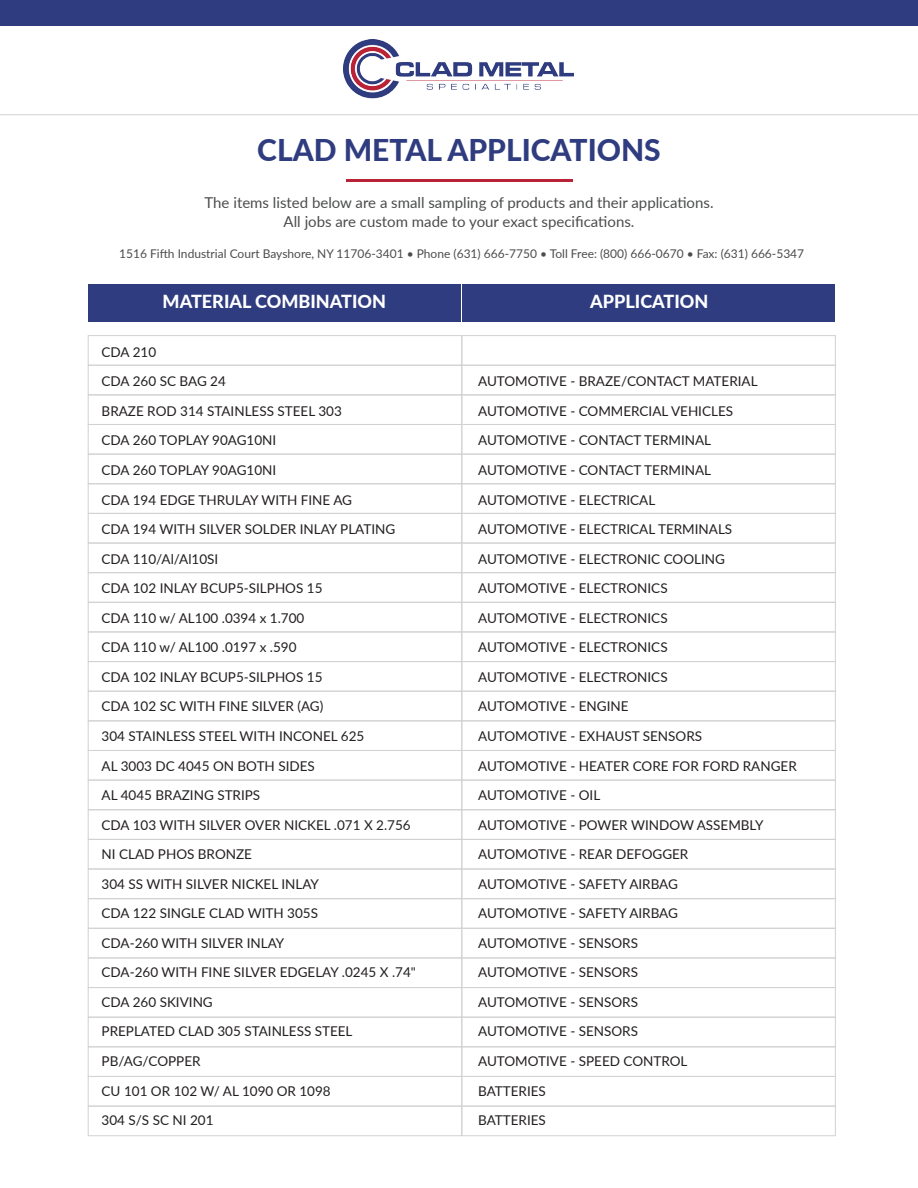
<style>
.page{position:relative;width:918px;height:1188px;background:#fff}
.page>*{position:absolute;margin:0;border:0;box-sizing:border-box;transform-origin:0 0}
.t1{font:800 30px "Lato";color:#2f3c7f}
.t2{font:800 18px "Lato";color:#fff}
.t3{font:15px/19.5px "Lato";color:#4b4c4c;text-align:center}
.t4{font:13.5px/29.5px "Lato";color:#231f20}
.t5{font:12px "Lato";color:#4b4c4c}
</style>
<div class="page">
<img style="left:344px;top:40px;width:230px;height:59px">
<div style="left:0;top:0;width:918px;height:26px;background:#2f3c7f"></div>
<hr style="left:346px;top:180px;width:226px;height:2px;background:#b92237">
<hr style="left:0;top:114px;width:918px;height:1px;background:#d1d2d4">
<div style="left:88px;top:335px;width:374px;height:31px;border:1px solid #d1d2d4"></div>
<div style="left:461px;top:335px;width:375px;height:31px;border:1px solid #d1d2d4"></div>
<div style="left:88px;top:365px;width:374px;height:30px;border:1px solid #d1d2d4"></div>
<div style="left:461px;top:365px;width:375px;height:30px;border:1px solid #d1d2d4"></div>
<div style="left:88px;top:394px;width:374px;height:31px;border:1px solid #d1d2d4"></div>
<div style="left:461px;top:394px;width:375px;height:31px;border:1px solid #d1d2d4"></div>
<div style="left:88px;top:424px;width:374px;height:31px;border:1px solid #d1d2d4"></div>
<div style="left:461px;top:424px;width:375px;height:31px;border:1px solid #d1d2d4"></div>
<div style="left:88px;top:454px;width:374px;height:30px;border:1px solid #d1d2d4"></div>
<div style="left:461px;top:454px;width:375px;height:30px;border:1px solid #d1d2d4"></div>
<div style="left:88px;top:483px;width:374px;height:31px;border:1px solid #d1d2d4"></div>
<div style="left:461px;top:483px;width:375px;height:31px;border:1px solid #d1d2d4"></div>
<div style="left:88px;top:513px;width:374px;height:30px;border:1px solid #d1d2d4"></div>
<div style="left:461px;top:513px;width:375px;height:30px;border:1px solid #d1d2d4"></div>
<div style="left:88px;top:543px;width:374px;height:30px;border:1px solid #d1d2d4"></div>
<div style="left:461px;top:543px;width:375px;height:30px;border:1px solid #d1d2d4"></div>
<div style="left:88px;top:572px;width:374px;height:31px;border:1px solid #d1d2d4"></div>
<div style="left:461px;top:572px;width:375px;height:31px;border:1px solid #d1d2d4"></div>
<div style="left:88px;top:602px;width:374px;height:30px;border:1px solid #d1d2d4"></div>
<div style="left:461px;top:602px;width:375px;height:30px;border:1px solid #d1d2d4"></div>
<div style="left:88px;top:632px;width:374px;height:30px;border:1px solid #d1d2d4"></div>
<div style="left:461px;top:632px;width:375px;height:30px;border:1px solid #d1d2d4"></div>
<div style="left:88px;top:661px;width:374px;height:31px;border:1px solid #d1d2d4"></div>
<div style="left:461px;top:661px;width:375px;height:31px;border:1px solid #d1d2d4"></div>
<div style="left:88px;top:691px;width:374px;height:30px;border:1px solid #d1d2d4"></div>
<div style="left:461px;top:691px;width:375px;height:30px;border:1px solid #d1d2d4"></div>
<div style="left:88px;top:720px;width:374px;height:31px;border:1px solid #d1d2d4"></div>
<div style="left:461px;top:720px;width:375px;height:31px;border:1px solid #d1d2d4"></div>
<div style="left:88px;top:750px;width:374px;height:30px;border:1px solid #d1d2d4"></div>
<div style="left:461px;top:750px;width:375px;height:30px;border:1px solid #d1d2d4"></div>
<div style="left:88px;top:780px;width:374px;height:30px;border:1px solid #d1d2d4"></div>
<div style="left:461px;top:780px;width:375px;height:30px;border:1px solid #d1d2d4"></div>
<div style="left:88px;top:809px;width:374px;height:31px;border:1px solid #d1d2d4"></div>
<div style="left:461px;top:809px;width:375px;height:31px;border:1px solid #d1d2d4"></div>
<div style="left:88px;top:839px;width:374px;height:30px;border:1px solid #d1d2d4"></div>
<div style="left:461px;top:839px;width:375px;height:30px;border:1px solid #d1d2d4"></div>
<div style="left:88px;top:869px;width:374px;height:30px;border:1px solid #d1d2d4"></div>
<div style="left:461px;top:869px;width:375px;height:30px;border:1px solid #d1d2d4"></div>
<div style="left:88px;top:898px;width:374px;height:31px;border:1px solid #d1d2d4"></div>
<div style="left:461px;top:898px;width:375px;height:31px;border:1px solid #d1d2d4"></div>
<div style="left:88px;top:928px;width:374px;height:30px;border:1px solid #d1d2d4"></div>
<div style="left:461px;top:928px;width:375px;height:30px;border:1px solid #d1d2d4"></div>
<div style="left:88px;top:958px;width:374px;height:30px;border:1px solid #d1d2d4"></div>
<div style="left:461px;top:958px;width:375px;height:30px;border:1px solid #d1d2d4"></div>
<div style="left:88px;top:987px;width:374px;height:31px;border:1px solid #d1d2d4"></div>
<div style="left:461px;top:987px;width:375px;height:31px;border:1px solid #d1d2d4"></div>
<div style="left:88px;top:1017px;width:374px;height:30px;border:1px solid #d1d2d4"></div>
<div style="left:461px;top:1017px;width:375px;height:30px;border:1px solid #d1d2d4"></div>
<div style="left:88px;top:1046px;width:374px;height:31px;border:1px solid #d1d2d4"></div>
<div style="left:461px;top:1046px;width:375px;height:31px;border:1px solid #d1d2d4"></div>
<div style="left:88px;top:284px;width:373px;height:38px;background:#2f3c7f"></div>
<div style="left:463px;top:284px;width:372px;height:38px;background:#2f3c7f"></div>
<div style="left:88px;top:1076px;width:374px;height:30px;border:1px solid #d1d2d4"></div>
<div style="left:461px;top:1076px;width:375px;height:30px;border:1px solid #d1d2d4"></div>
<div style="left:88px;top:1106px;width:374px;height:30px;border:1px solid #d1d2d4"></div>
<div style="left:461px;top:1106px;width:375px;height:30px;border:1px solid #d1d2d4"></div>
<h1 class="t1" style="left:257px;top:128px;width:405px">CLAD METAL APPLICATIONS</h1>
<p class="t3" style="left:205px;top:192px;width:510px">The items listed below are a small sampling of products and their applications.<br>All jobs are custom made to your exact specifications.</p>
<p class="t5" style="left:119px;top:245px;width:687px">1516 Fifth Industrial Court Bayshore, NY 11706-3401 • Phone (631) 666-7750 • Toll Free: (800) 666-0670 • Fax: (631) 666-5347</p>
<h2 class="t2" style="left:163px;top:288px;width:225px">MATERIAL COMBINATION</h2>
<h2 class="t2" style="left:590px;top:288px;width:120px">APPLICATION</h2>
<p class="t4" style="left:102px;top:337px;width:316px">CDA 210<br>CDA 260 SC BAG 24<br>BRAZE ROD 314 STAINLESS STEEL 303<br>CDA 260 TOPLAY 90AG10NI<br>CDA 260 TOPLAY 90AG10NI<br>CDA 194 EDGE THRULAY WITH FINE AG<br>CDA 194 WITH SILVER SOLDER INLAY PLATING<br>CDA 110/Al/Al10SI<br>CDA 102 INLAY BCUP5-SILPHOS 15<br>CDA 110 w/ AL100 .0394 x 1.700<br>CDA 110 w/ AL100 .0197 x .590<br>CDA 102 INLAY BCUP5-SILPHOS 15<br>CDA 102 SC WITH FINE SILVER (AG)<br>304 STAINLESS STEEL WITH INCONEL 625<br>AL 3003 DC 4045 ON BOTH SIDES<br>AL 4045 BRAZING STRIPS<br>CDA 103 WITH SILVER OVER NICKEL .071 X 2.756<br>NI CLAD PHOS BRONZE<br>304 SS WITH SILVER NICKEL INLAY<br>CDA 122 SINGLE CLAD WITH 305S<br>CDA-260 WITH SILVER INLAY<br>CDA-260 WITH FINE SILVER EDGELAY .0245 X .74"<br>CDA 260 SKIVING<br>PREPLATED CLAD 305 STAINLESS STEEL<br>PB/AG/COPPER<br>CU 101 OR 102 W/ AL 1090 OR 1098<br>304 S/S SC NI 201</p>
<p class="t4" style="left:478px;top:366px;width:320px">AUTOMOTIVE - BRAZE/CONTACT MATERIAL<br>AUTOMOTIVE - COMMERCIAL VEHICLES<br>AUTOMOTIVE - CONTACT TERMINAL<br>AUTOMOTIVE - CONTACT TERMINAL<br>AUTOMOTIVE - ELECTRICAL<br>AUTOMOTIVE - ELECTRICAL TERMINALS<br>AUTOMOTIVE - ELECTRONIC COOLING<br>AUTOMOTIVE - ELECTRONICS<br>AUTOMOTIVE - ELECTRONICS<br>AUTOMOTIVE - ELECTRONICS<br>AUTOMOTIVE - ELECTRONICS<br>AUTOMOTIVE - ENGINE<br>AUTOMOTIVE - EXHAUST SENSORS<br>AUTOMOTIVE - HEATER CORE FOR FORD RANGER<br>AUTOMOTIVE - OIL<br>AUTOMOTIVE - POWER WINDOW ASSEMBLY<br>AUTOMOTIVE - REAR DEFOGGER<br>AUTOMOTIVE - SAFETY AIRBAG<br>AUTOMOTIVE - SAFETY AIRBAG<br>AUTOMOTIVE - SENSORS<br>AUTOMOTIVE - SENSORS<br>AUTOMOTIVE - SENSORS<br>AUTOMOTIVE - SENSORS<br>AUTOMOTIVE - SPEED CONTROL<br>BATTERIES<br>BATTERIES</p>
</div>
